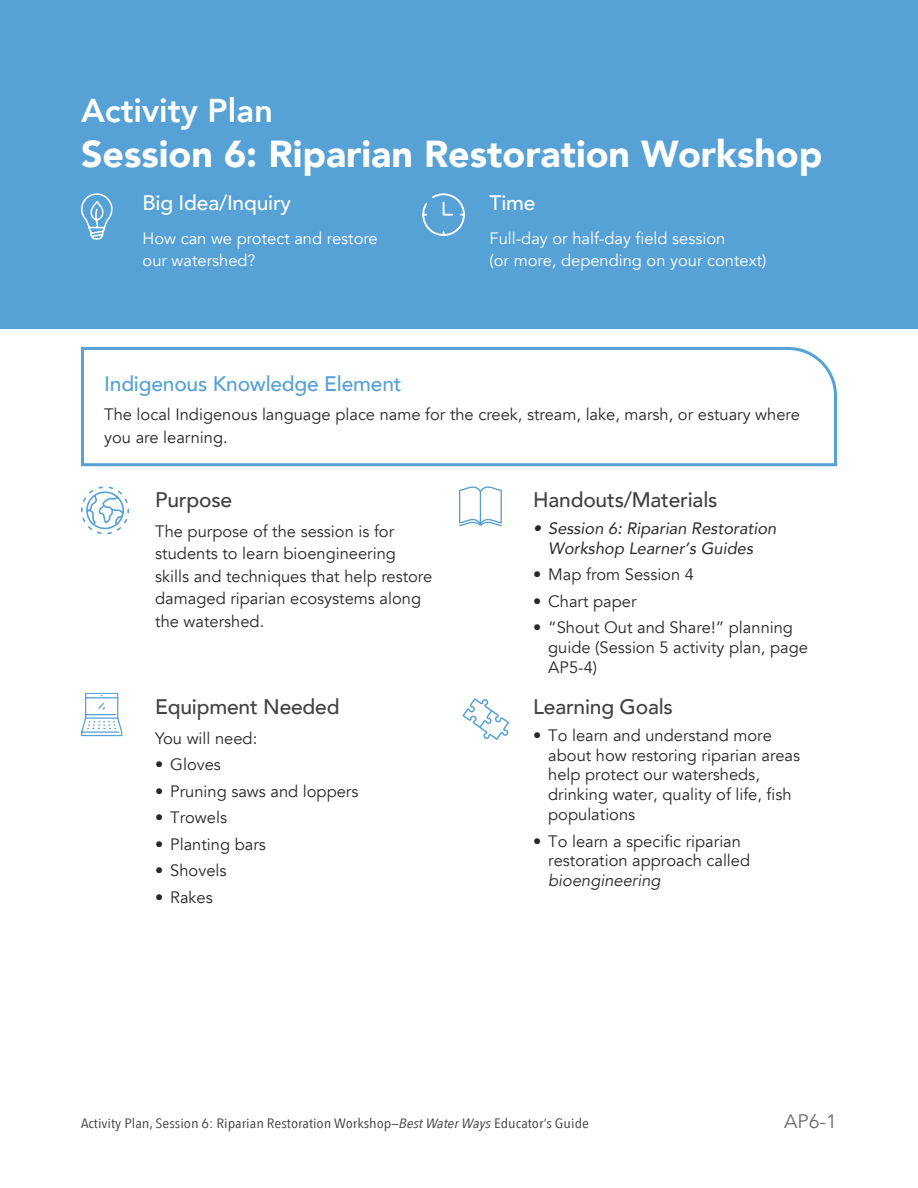
<style>
.page{position:relative;width:918px;height:1188px;background:#fff}
.page>*{position:absolute;margin:0;border:0;box-sizing:border-box;transform-origin:0 0}
.Guide_title_AP{font:900 37.5px "Avenir";color:#fff}
.Guide_title_AP-2{font:800 33px "Avenir";color:#fff}
.t1{font:500 21px "Avenir";letter-spacing:-.01em;color:#414042}
.h3_blue{font:500 21px "Avenir";letter-spacing:-.01em;color:#56a1d5}
.AP_H3{font:500 21px "Avenir";letter-spacing:-.01em;color:#fff}
.t2{font:19.5px "Avenir";color:#6d6e71}
.Table_body{font:16.5px/19.8px "Avenir";color:#292829}
.body_space_after{font:16.5px/22.5px "Avenir";color:#fff}
.body_space_after-2{font:16.5px/22.5px "Avenir";color:#292829}
.t3{font:italic 16.5px/19.8px "Avenir";color:#292829;text-align:center}
.stem{font:16.5px "Avenir";color:#292829}
.t4{font:13.5px "Avenir Next Condensed";color:#414042;scale:1.2 1}
.s1{font-style:italic}
</style>
<div class="page">
<svg style="left:81px;top:486px;width:49px;height:49px"></svg>
<svg style="left:459px;top:486px;width:43px;height:40px"></svg>
<svg style="left:81px;top:693px;width:42px;height:44px"></svg>
<svg style="left:462px;top:698px;width:47px;height:42px"></svg>
<div style="left:0;top:0;width:918px;height:328px;background:#56a1d5"></div>
<svg style="left:81px;top:193px;width:32px;height:47px"></svg>
<svg style="left:422px;top:193px;width:43px;height:43px"></svg>
<svg style="left:81px;top:347px;width:756px;height:120px"></svg>
<p class="Guide_title_AP-2" style="left:81px;top:85px;width:194px">Activity Plan</p>
<p class="Guide_title_AP" style="left:81px;top:122px;width:743px">Session 6: Riparian Restoration Workshop</p>
<p class="AP_H3" style="left:143px;top:184px;width:150px">Big Idea/Inquiry</p>
<p class="body_space_after" style="left:143px;top:227px;width:237px">How can we protect and restore our watershed?</p>
<p class="AP_H3" style="left:490px;top:184px;width:48px">Time</p>
<p class="body_space_after" style="left:490px;top:227px;width:278px">Full-day or half-day field session<br>(or more, depending on your context)</p>
<p class="h3_blue" style="left:104px;top:366px;width:299px">Indigenous Knowledge Element</p>
<p class="body_space_after-2" style="left:104px;top:404px;width:697px">The local Indigenous language place name for the creek, stream, lake, marsh, or estuary where you are learning.</p>
<p class="t1" style="left:155px;top:482px;width:78px">Purpose</p>
<p class="Table_body" style="left:155px;top:520px;width:279px;line-height:22.5px">The purpose of the session is for students to learn bioengineering skills and techniques that help restore damaged riparian ecosystems along the watershed.</p>
<p class="t1" style="left:155px;top:689px;width:186px">Equipment Needed</p>
<p class="stem" style="left:155px;top:728px;width:104px">You will need:</p>
<p class="Table_body" style="left:155px;top:755px;width:67px">• Gloves</p>
<p class="Table_body" style="left:155px;top:781px;width:205px">• Pruning saws and loppers</p>
<p class="Table_body" style="left:155px;top:808px;width:73px">• Trowels</p>
<p class="Table_body" style="left:155px;top:834px;width:112px">• Planting bars</p>
<p class="Table_body" style="left:155px;top:861px;width:73px">• Shovels</p>
<p class="Table_body" style="left:155px;top:888px;width:59px">• Rakes</p>
<p class="t1" style="left:533px;top:482px;width:186px">Handouts/Materials</p>
<p class="t3" style="left:533px;top:518px;width:245px">• Session 6: Riparian Restoration<br>Workshop Learner’s Guides</p>
<p class="Table_body" style="left:533px;top:565px;width:162px">• Map from Session 4</p>
<p class="Table_body" style="left:533px;top:592px;width:105px">• Chart paper</p>
<p class="Table_body" style="left:548px;top:618px;width:261px;text-indent:-15px">• “Shout Out and Share!” planning guide (Session 5 activity plan, page<br>AP5-4)</p>
<p class="t1" style="left:533px;top:689px;width:141px">Learning Goals</p>
<p class="Table_body" style="left:548px;top:726px;width:254px;text-indent:-15px">• To learn and understand more about how restoring riparian areas help protect our watersheds, drinking water, quality of life, fish populations</p>
<p class="Table_body" style="left:548px;top:831px;width:203px;text-indent:-15px">• To learn a specific riparian restoration approach called <span class="s1">bioengineering</span></p>
<p class="t4" style="left:81px;top:1111px;width:425px">Activity Plan, Session 6: Riparian Restoration Workshop—<span class="s1">Best Water Ways</span> Educator’s Guide</p>
<p class="t2" style="left:784px;top:1109px;width:54px">AP6-1</p>
</div>
